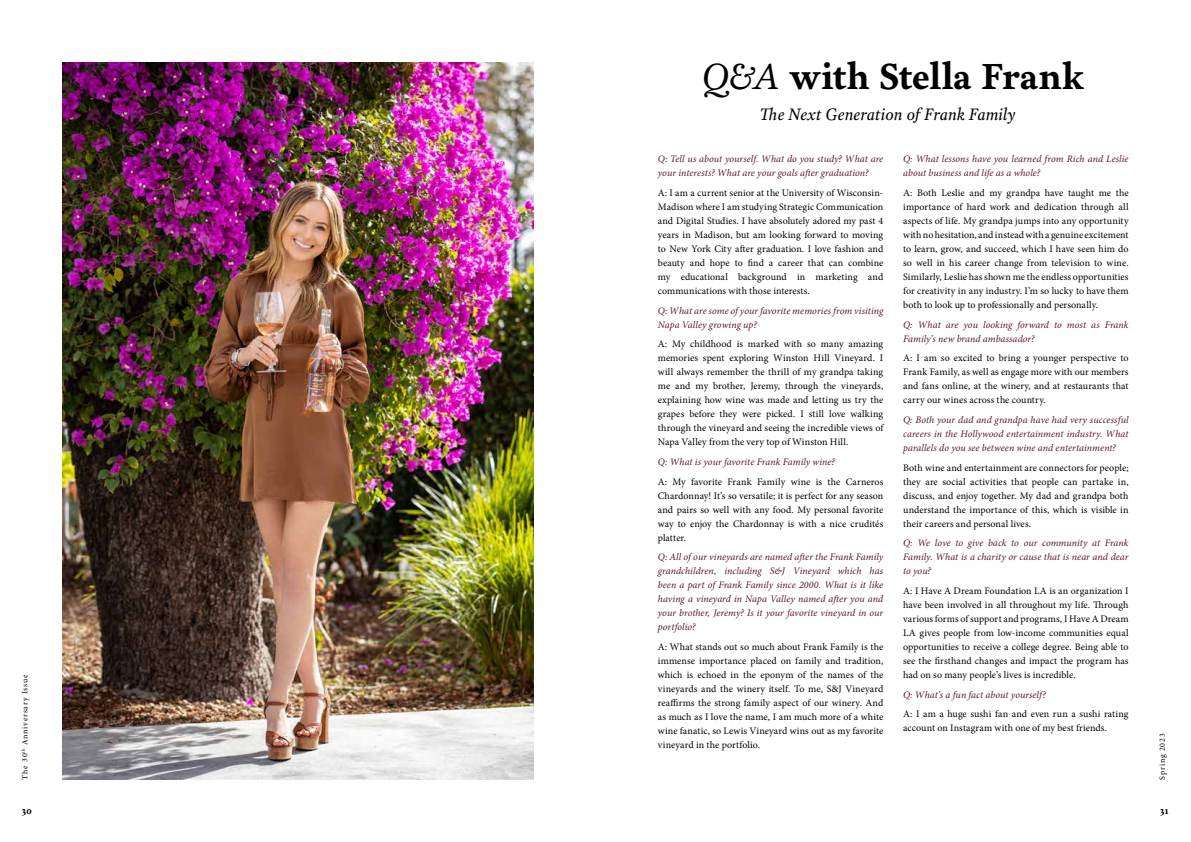
<style>
.page{position:relative;width:1191px;height:842px;background:#fff}
.page>*{position:absolute;margin:0;border:0;box-sizing:border-box;transform-origin:0 0}
.t1{font:700 35.7px "Garvis Pro";letter-spacing:-.005em;color:#000}
.t2{font:italic 16.3px "Garvis Pro";letter-spacing:-.005em;color:#000}
.t3{font:10px/14px "Minion Pro";letter-spacing:.005em;color:#000;text-align:justify}
.t4{font:italic 10px/14px "Minion Pro";letter-spacing:.005em;color:#5b1626}
.t5{font:700 9px "Garvis Pro";color:#000}
.t6{font:8px "Minion Pro";letter-spacing:.1em;color:#000}
.s1{font-weight:400;font-style:italic}
</style>
<div class="page">
<img style="left:62px;top:62px;width:471px;height:718px">
<p class="t6" style="left:19px;top:780px;width:106px;rotate:-90deg">The 30<sup>th</sup> Anniversary Issue</p>
<h1 class="t1" style="left:702px;top:51px;width:383px"><span class="s1">Q&amp;A</span> with Stella Frank</h1>
<h2 class="t2" style="left:760px;top:103px;width:257px">The Next Generation of Frank Family</h2>
<p class="t4" style="left:658px;top:152px;width:227px">Q: Tell us about yourself. What do you study? What are your interests? What are your goals after graduation?</p>
<p class="t3" style="left:658px;top:186px;width:227px">A: I am a current senior at the University of Wisconsin-Madison where I am studying Strategic Communication and Digital Studies. I have absolutely adored my past 4 years in Madison, but am looking forward to moving to New York City after graduation. I love fashion and beauty and hope to find a career that can combine my educational background in marketing and communications with those interests.</p>
<p class="t4" style="left:658px;top:303px;width:227px">Q: What are some of your favorite memories from visiting<br>Napa Valley growing up?</p>
<p class="t3" style="left:658px;top:337px;width:227px">A: My childhood is marked with so many amazing memories spent exploring Winston Hill Vineyard. I will always remember the thrill of my grandpa taking me and my brother, Jeremy, through the vineyards, explaining how wine was made and letting us try the grapes before they were picked. I still love walking through the vineyard and seeing the incredible views of Napa Valley from the very top of Winston Hill.</p>
<p class="t4" style="left:658px;top:455px;width:179px">Q: What is your favorite Frank Family wine?</p>
<p class="t3" style="left:658px;top:474px;width:227px">A: My favorite Frank Family wine is the Carneros Chardonnay! It’s so versatile; it is perfect for any season and pairs so well with any food. My personal favorite way to enjoy the Chardonnay is with a nice crudités platter.</p>
<p class="t4" style="left:658px;top:550px;width:227px;text-align:justify">Q: All of our vineyards are named after the Frank Family grandchildren, including S&amp;J Vineyard which has been a part of Frank Family since 2000. What is it like having a vineyard in Napa Valley named after you and your brother, Jeremy? Is it your favorite vineyard in our portfolio?</p>
<p class="t3" style="left:658px;top:640px;width:227px">A: What stands out so much about Frank Family is the immense importance placed on family and tradition, which is echoed in the eponym of the names of the vineyards and the winery itself. To me, S&amp;J Vineyard reaffirms the strong family aspect of our winery. And as much as I love the name, I am much more of a white wine fanatic, so Lewis Vineyard wins out as my favorite vineyard in the portfolio.</p>
<p class="t4" style="left:903px;top:152px;width:227px">Q: What lessons have you learned from Rich and Leslie about business and life as a whole?</p>
<p class="t3" style="left:903px;top:186px;width:227px">A: Both Leslie and my grandpa have taught me the importance of hard work and dedication through all aspects of life. My grandpa jumps into any opportunity with no hesitation, and instead with a genuine excitement to learn, grow, and succeed, which I have seen him do so well in his career change from television to wine.<br>Similarly, Leslie has shown me the endless opportunities for creativity in any industry. I’m so lucky to have them both to look up to professionally and personally.</p>
<p class="t4" style="left:903px;top:317px;width:227px">Q: What are you looking forward to most as Frank<br>Family’s new brand ambassador?</p>
<p class="t3" style="left:903px;top:351px;width:227px">A: I am so excited to bring a younger perspective to Frank Family, as well as engage more with our members and fans online, at the winery, and at restaurants that carry our wines across the country.</p>
<p class="t4" style="left:903px;top:413px;width:227px;text-align:justify">Q: Both your dad and grandpa have had very successful careers in the Hollywood entertainment industry. What parallels do you see between wine and entertainment?</p>
<p class="t3" style="left:903px;top:460px;width:227px">Both wine and entertainment are connectors for people; they are social activities that people can partake in, discuss, and enjoy together. My dad and grandpa both understand the importance of this, which is visible in their careers and personal lives.</p>
<p class="t4" style="left:903px;top:536px;width:227px;text-align:justify">Q: We love to give back to our community at Frank Family. What is a charity or cause that is near and dear to you?</p>
<p class="t3" style="left:903px;top:584px;width:227px">A: I Have A Dream Foundation LA is an organization I have been involved in all throughout my life. Through various forms of support and programs, I Have A Dream LA gives people from low-income communities equal opportunities to receive a college degree. Being able to see the firsthand changes and impact the program has had on so many people’s lives is incredible.</p>
<p class="t4" style="left:903px;top:687px;width:144px">Q: What's a fun fact about yourself?</p>
<p class="t3" style="left:903px;top:707px;width:227px">A: I am a huge sushi fan and even run a sushi rating account on Instagram with one of my best friends.</p>
<p class="t6" style="left:1157px;top:780px;width:48px;rotate:-90deg">Spring 2023</p>
<p class="t5" style="left:22px;top:804px;width:11px">30</p>
<p class="t5" style="left:1160px;top:804px;width:10px">31</p>
</div>
